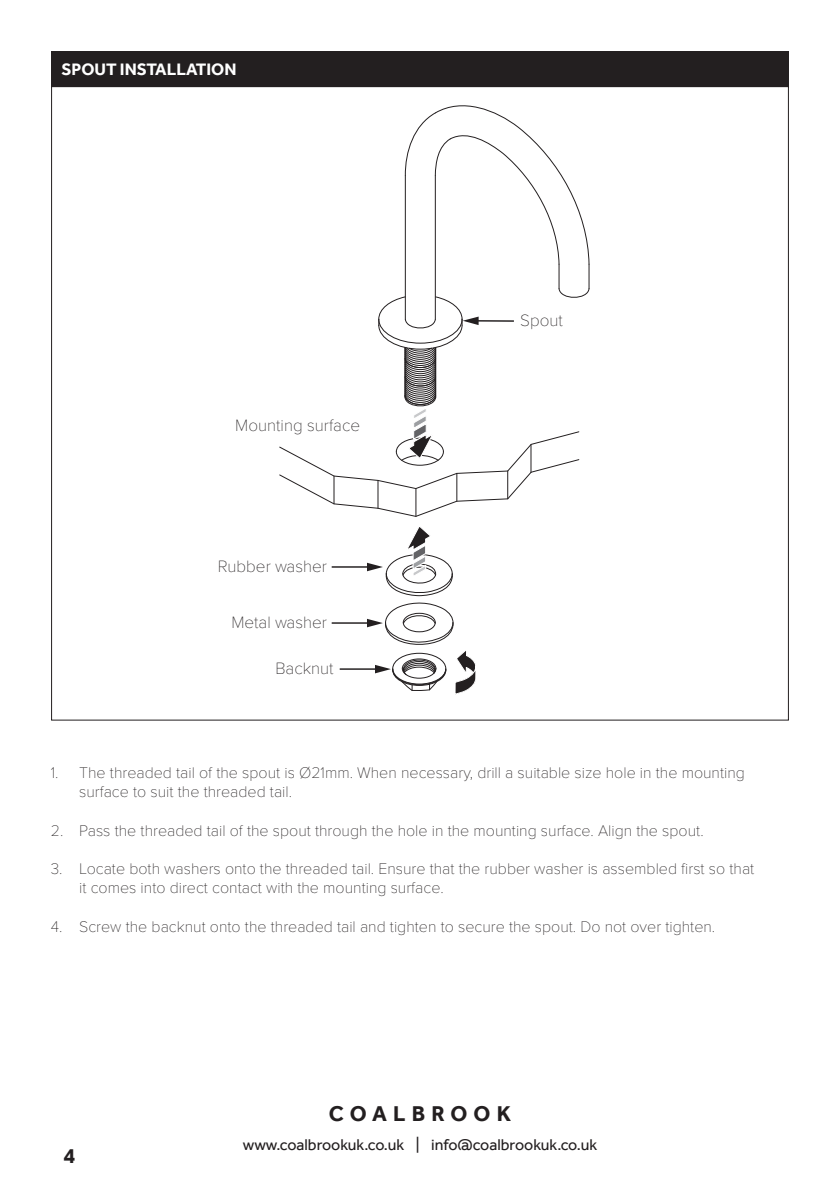
<style>
.page{position:relative;width:840px;height:1191px;background:#fff}
.page>*{position:absolute;margin:0;border:0;box-sizing:border-box;transform-origin:0 0}
.t1{font:700 22px "Effra";letter-spacing:.28em;color:#231f20}
.t2{font:100 17px "Proxima Nova T";color:#231f20}
.Coalbrook_page_heading{font:700 17px "Effra";color:#fff}
.Coalbrook_Paragraph{font:100 16px/19.2px "Proxima Nova T";color:#231f20}
.t3{font:16px "Effra";color:#231f20}
</style>
<div class="page">
<hr style="left:339px;top:668px;width:37px;height:2px;background:#231f20">
<hr style="left:331px;top:622px;width:37px;height:2px;background:#231f20">
<hr style="left:331px;top:566px;width:37px;height:2px;background:#231f20">
<svg style="left:367px;top:527px;width:109px;height:168px"></svg>
<svg style="left:279px;top:105px;width:310px;height:412px"></svg>
<div style="left:51px;top:51px;width:737px;height:36px;background:#231f20"></div>
<p class="Coalbrook_page_heading" style="left:61px;top:59px;width:176px">SPOUT INSTALLATION</p>
<p class="t2" style="left:235px;top:412px;width:126px">Mounting surface</p>
<p class="t2" style="left:218px;top:553px;width:111px">Rubber washer</p>
<p class="t2" style="left:231px;top:609px;width:97px">Metal washer</p>
<p class="t2" style="left:275px;top:655px;width:60px">Backnut</p>
<p class="t2" style="left:520px;top:307px;width:44px">Spout</p>
<p class="Coalbrook_Paragraph" style="left:79px;top:762px;width:666px;text-indent:-28px">1. The threaded tail of the spout is Ø21mm. When necessary, drill a suitable size hole in the mounting surface to suit the threaded tail.</p>
<p class="Coalbrook_Paragraph" style="left:51px;top:820px;width:654px">2. Pass the threaded tail of the spout through the hole in the mounting surface. Align the spout.</p>
<p class="Coalbrook_Paragraph" style="left:51px;top:858px;width:704px">3. Locate both washers onto the threaded tail. Ensure that the rubber washer is assembled first so that</p>
<p class="Coalbrook_Paragraph" style="left:79px;top:877px;width:366px">it comes into direct contact with the mounting surface.</p>
<p class="Coalbrook_Paragraph" style="left:51px;top:916px;width:665px">4. Screw the backnut onto the threaded tail and tighten to secure the spout. Do not over tighten.</p>
<h1 class="t1" style="left:63px;top:1142px;width:13px">4</h1>
<h1 class="t1" style="left:329px;top:1100px;width:183px">COALBROOK</h1>
<p class="t3" style="left:243px;top:1135px;width:355px">www.coalbrookuk.co.uk | info@coalbrookuk.co.uk</p>
</div>
